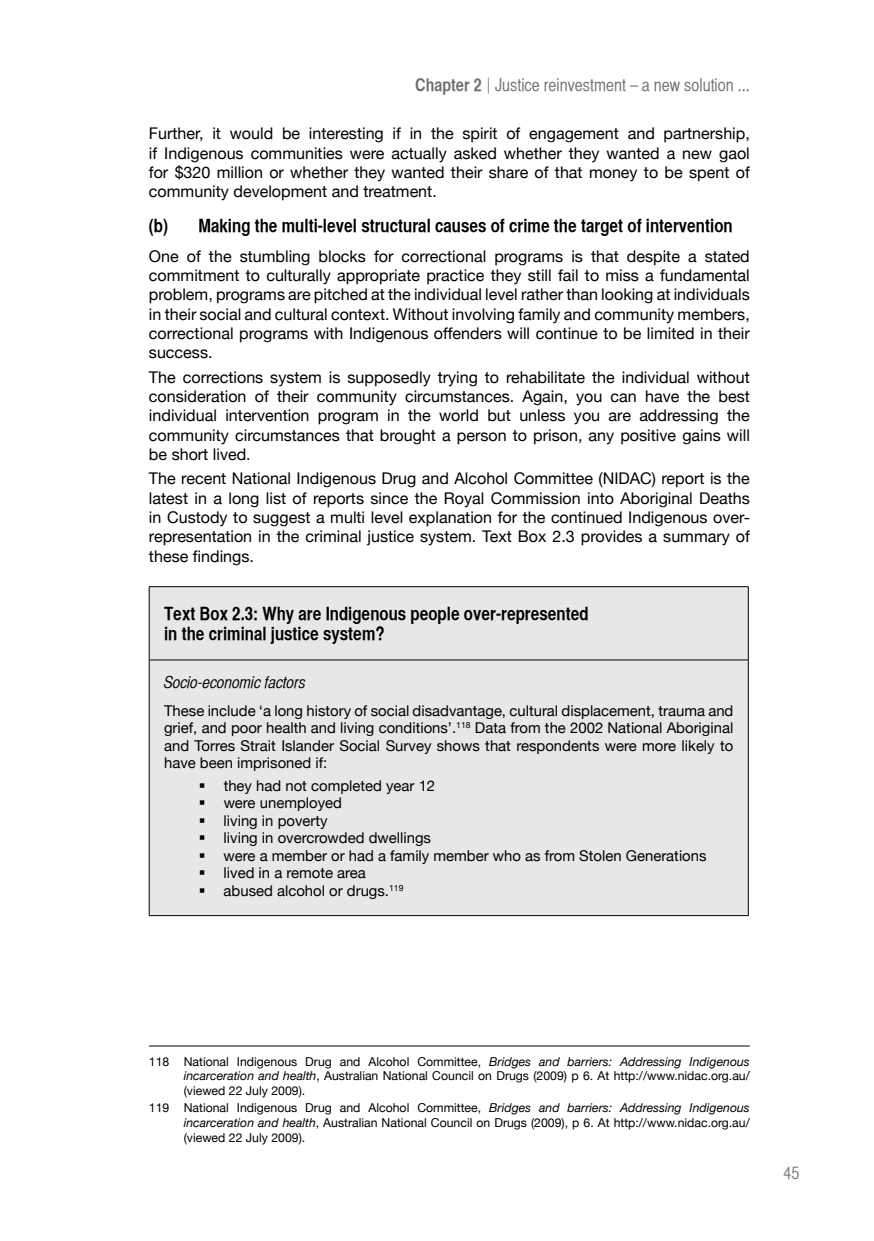
<style>
.page{position:relative;width:874px;height:1241px;background:#fff}
.page>*{position:absolute;margin:0;border:0;box-sizing:border-box;transform-origin:0 0}
.t1{font:18.38px/20.1px "Helvetica CY Bold";color:#000}
.t2{font:17.5px "Helvetica CY Plain";color:#6d6f71}
.t3{font:17.5px "Helvetica CY Plain";color:#77787b}
.t4{font:16.62px "Helvetica CY Oblique";color:#000}
.t5{font:16.1px/19.2px "Helvetica Neue";color:#000;text-align:justify}
.t6{font:14.88px/17.5px "Helvetica Neue";color:#000;text-align:justify}
.t7{font:12.25px/14.7px "Helvetica Neue";color:#000;text-align:justify}
.s1{font-family:"Helvetica CY Bold"}
.s2{font-family:"Helvetica Neue";font-weight:300;font-size:15.75px}
.s3{font-style:italic}
</style>
<div class="page">
<div style="left:150px;top:587px;width:597px;height:328px;background:#e6e7e8"></div>
<hr style="left:149px;top:586px;width:599px;height:1px;background:#000">
<hr style="left:149px;top:587px;width:1px;height:72px;background:#000">
<hr style="left:747px;top:587px;width:1px;height:72px;background:#000">
<hr style="left:149px;top:659px;width:599px;height:1px;background:#000">
<hr style="left:149px;top:660px;width:1px;height:255px;background:#000">
<hr style="left:747px;top:660px;width:1px;height:255px;background:#000">
<hr style="left:149px;top:915px;width:599px;height:1px;background:#000">
<hr style="left:149px;top:1045px;width:600px;height:1px;background:#000">
<svg style="left:200px;top:783px;width:4px;height:4px"></svg>
<svg style="left:200px;top:800px;width:4px;height:4px"></svg>
<svg style="left:200px;top:817px;width:4px;height:5px"></svg>
<svg style="left:200px;top:835px;width:4px;height:4px"></svg>
<svg style="left:200px;top:852px;width:4px;height:5px"></svg>
<svg style="left:200px;top:870px;width:4px;height:4px"></svg>
<svg style="left:200px;top:887px;width:4px;height:5px"></svg>
<p class="t2" style="left:415px;top:75px;width:336px"><span class="s1">Chapter 2</span> <span class="s2">|</span> Justice reinvestment – a new solution ...</p>
<p class="t5" style="left:149px;top:124px;width:602px">Further, it would be interesting if in the spirit of engagement and partnership, if Indigenous communities were actually asked whether they wanted a new gaol for $320 million or whether they wanted their share of that money to be spent of community development and treatment.</p>
<p class="t1" style="left:149px;top:215px;width:585px">(b) Making the multi-level structural causes of crime the target of intervention</p>
<p class="t5" style="left:149px;top:246px;width:602px">One of the stumbling blocks for correctional programs is that despite a stated commitment to culturally appropriate practice they still fail to miss a fundamental problem, programs are pitched at the individual level rather than looking at individuals in their social and cultural context. Without involving family and community members, correctional programs with Indigenous offenders will continue to be limited in their success.</p>
<p class="t5" style="left:149px;top:367px;width:602px">The corrections system is supposedly trying to rehabilitate the individual without consideration of their community circumstances. Again, you can have the best individual intervention program in the world but unless you are addressing the community circumstances that brought a person to prison, any positive gains will be short lived.</p>
<p class="t5" style="left:149px;top:468px;width:602px">The recent National Indigenous Drug and Alcohol Committee (NIDAC) report is the latest in a long list of reports since the Royal Commission into Aboriginal Deaths in Custody to suggest a multi level explanation for the continued Indigenous over&shy;representation in the criminal justice system. Text Box 2.3 provides a summary of these findings.</p>
<p class="t1" style="left:164px;top:603px;width:426px">Text Box 2.3: Why are Indigenous people over-represented in the criminal justice system?</p>
<p class="t4" style="left:164px;top:672px;width:143px">Socio-economic factors</p>
<p class="t6" style="left:164px;top:701px;width:570px">These include ‘a long history of social disadvantage, cultural displacement, trauma and grief, and poor health and living conditions’.<sup>118</sup> Data from the 2002 National Aboriginal and Torres Strait Islander Social Survey shows that respondents were more likely to have been imprisoned if:</p>
<p class="t6" style="left:223px;top:776px;width:484px;text-align:left">they had not completed year 12<br>were unemployed<br>living in poverty<br>living in overcrowded dwellings<br>were a member or had a family member who as from Stolen Generations lived in a remote area<br>abused alcohol or drugs.<sup>119</sup></p>
<p class="t7" style="left:184px;top:1053px;width:567px;text-indent:-35px">118 National Indigenous Drug and Alcohol Committee, <span class="s3">Bridges and barriers: Addressing Indigenous incarceration and health</span>, Australian National Council on Drugs (2009) p 6. At http://www.nidac.org.au/ (viewed 22 July 2009).</p>
<p class="t7" style="left:184px;top:1100px;width:567px;text-indent:-35px">119 National Indigenous Drug and Alcohol Committee, <span class="s3">Bridges and barriers: Addressing Indigenous incarceration and health</span>, Australian National Council on Drugs (2009), p 6. At http://www.nidac.org.au/ (viewed 22 July 2009).</p>
<p class="t3" style="left:783px;top:1162px;width:17px">45</p>
</div>
